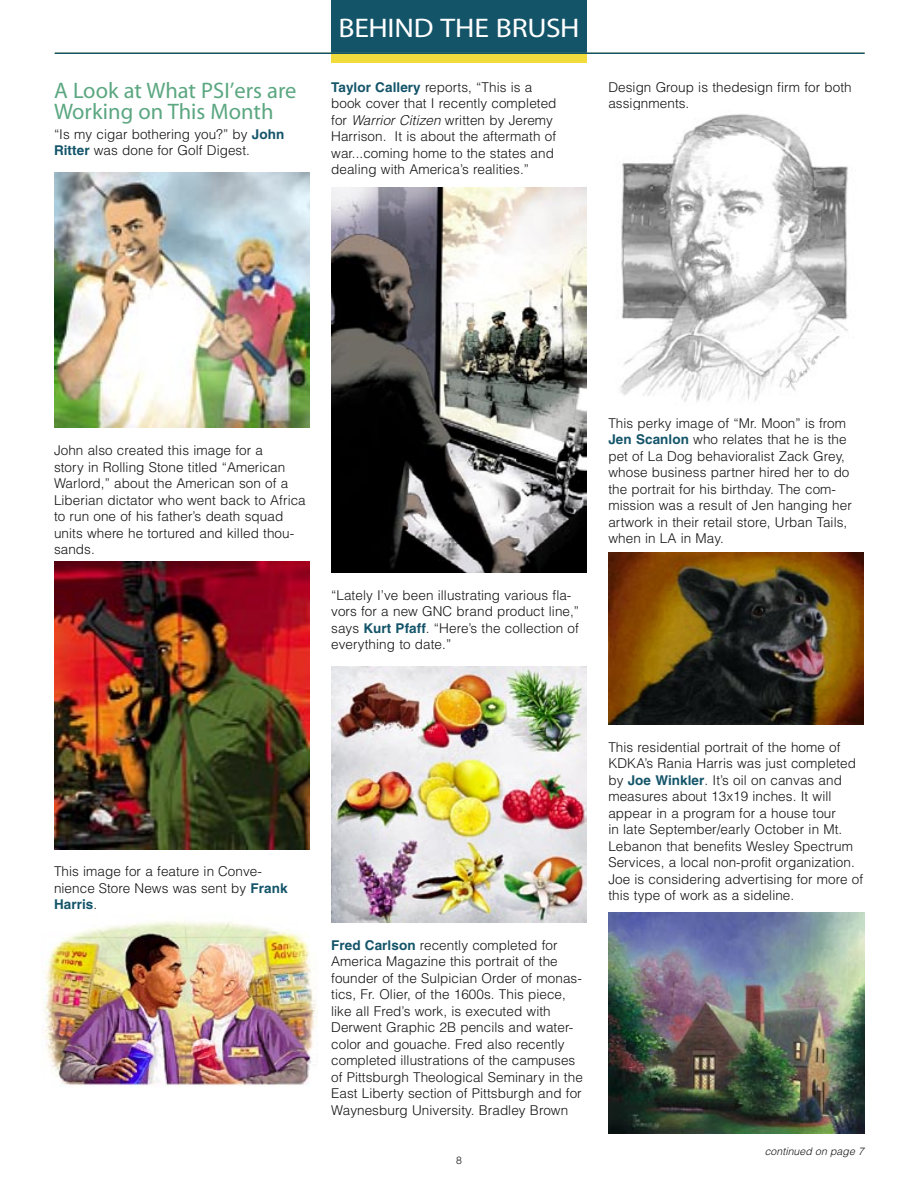
<style>
.page{position:relative;width:918px;height:1188px;background:#fff}
.page>*{position:absolute;margin:0;border:0;box-sizing:border-box;transform-origin:0 0}
.headline{font:27px "Myriad";letter-spacing:-.005em;color:#fff;scale:1.1 1}
.Subhead{font:22.5px/21px "Myriad";color:#5ba781}
.Body_copy{font:300 13.5px/16.5px "Helvetica";letter-spacing:.005em;color:#141414}
.t1{font:italic 300 10.5px "Helvetica";letter-spacing:.005em;color:#141414}
.t2{font:300 10.5px "Helvetica";color:#141414}
.s1{font-weight:700;color:#135469}
.s2{font-style:italic}
</style>
<div class="page">
<div style="left:331px;top:0;width:256px;height:63px;background:#f2dc3d"></div>
<div style="left:331px;top:0;width:256px;height:54px;background:#135469"></div>
<hr style="left:55px;top:53px;width:810px;height:1px;background:#135469">
<img style="left:54px;top:173px;width:255px;height:255px">
<img style="left:54px;top:562px;width:256px;height:287px">
<img style="left:43px;top:921px;width:275px;height:166px">
<img style="left:331px;top:187px;width:256px;height:386px">
<img style="left:331px;top:667px;width:256px;height:255px">
<img style="left:620px;top:114px;width:228px;height:288px">
<img style="left:608px;top:553px;width:256px;height:171px">
<img style="left:608px;top:913px;width:256px;height:221px">
<p class="Subhead" style="left:54px;top:81px;width:244px">A Look at What PSI’ers are<br>Working on This Month</p>
<p class="Body_copy" style="left:54px;top:125px;width:232px">“Is my cigar bothering you?” by <span class="s1">John<br>Ritter</span> was done for Golf Digest.</p>
<p class="headline" style="left:338px;top:15px;width:221px">BEHIND THE BRUSH</p>
<p class="Body_copy" style="left:331px;top:78px;width:227px"><span class="s1">Taylor Callery</span> reports, “This is a book cover that I recently completed for <span class="s2">Warrior Citizen</span> written by Jeremy Harrison. It is about the aftermath of war...coming home to the states and dealing with America’s realities.”</p>
<p class="Body_copy" style="left:608px;top:78px;width:245px">Design Group is thedesign firm for both assignments.</p>
<p class="Body_copy" style="left:54px;top:442px;width:253px">John also created this image for a<br>story in Rolling Stone titled “American Warlord,” about the American son of a Liberian dictator who went back to Africa to run one of his father’s death squad units where he tortured and killed thou&shy;sands.</p>
<p class="Body_copy" style="left:331px;top:586px;width:250px">“Lately I’ve been illustrating various fla&shy;vors for a new GNC brand product line,” says <span class="s1">Kurt Pfaff</span>. “Here’s the collection of everything to date.”</p>
<p class="Body_copy" style="left:608px;top:414px;width:245px">This perky image of “Mr. Moon” is from <span class="s1">Jen Scanlon</span> who relates that he is the pet of La Dog behavioralist Zack Grey, whose business partner hired her to do the portrait for his birthday. The com&shy;mission was a result of Jen hanging her artwork in their retail store, Urban Tails, when in LA in May.</p>
<p class="Body_copy" style="left:54px;top:863px;width:235px">This image for a feature in Conve&shy;nience Store News was sent by <span class="s1">Frank<br>Harris</span>.</p>
<p class="Body_copy" style="left:331px;top:936px;width:253px"><span class="s1">Fred Carlson</span> recently completed for America Magazine this portrait of the founder of the Sulpician Order of monas&shy;tics, Fr. Olier, of the 1600s. This piece, like all Fred’s work, is executed with Derwent Graphic 2B pencils and water&shy;color and gouache. Fred also recently completed illustrations of the campuses of Pittsburgh Theological Seminary in the East Liberty section of Pittsburgh and for Waynesburg University. Bradley Brown</p>
<p class="t2" style="left:456px;top:1154px;width:7px">8</p>
<p class="Body_copy" style="left:608px;top:738px;width:256px">This residential portrait of the home of KDKA’s Rania Harris was just completed by <span class="s1">Joe Winkler</span>. It’s oil on canvas and measures about 13x19 inches. It will appear in a program for a house tour<br>in late September/early October in Mt.<br>Lebanon that benefits Wesley Spectrum Services, a local non-profit organization.<br>Joe is considering advertising for more of this type of work as a sideline.</p>
<p class="t1" style="left:765px;top:1144px;width:101px">continued on page 7</p>
</div>
